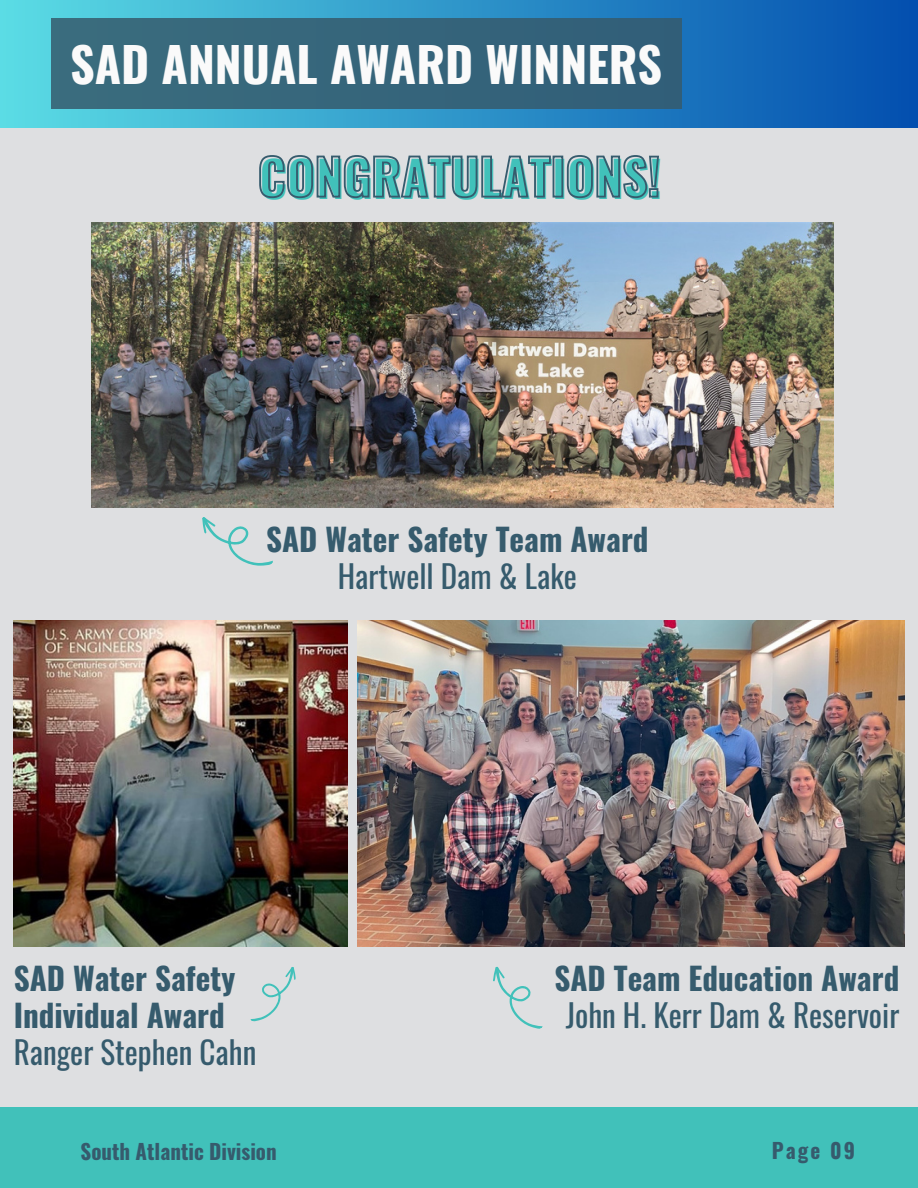
<style>
.page{position:relative;width:918px;height:1188px;background:#dedfe1}
.page>*{position:absolute;margin:0;border:0;box-sizing:border-box;transform-origin:0 0}
.t1{font:700 49.5px "Oswald";color:#41c1ba}
.t2{font:700 48px "Oswald";color:#fafafa}
.t3{font:700 31.2px/37.2px "Oswald";color:#365b6d}
.t4{font:31.2px "Oswald";color:#365b6d}
.t5{font:700 21px "Oswald";color:#365b6d}
</style>
<div class="page">
<div style="left:0;top:1107px;width:918px;height:81px;background:#41c1ba"></div>
<div style="left:0;top:0;width:918px;height:127px;background:linear-gradient(to right,#5ad7df,#034fae)"></div>
<img style="left:14px;top:620px;width:334px;height:327px">
<img style="left:92px;top:223px;width:741px;height:284px">
<img style="left:357px;top:620px;width:548px;height:326px">
<div style="left:51px;top:18px;width:630px;height:90px;background:#36657b"></div>
<svg style="left:259px;top:155px;width:400px;height:44px"></svg>
<svg style="left:196px;top:500px;width:78px;height:66px"></svg>
<svg style="left:493px;top:966px;width:50px;height:63px"></svg>
<svg style="left:250px;top:967px;width:46px;height:55px"></svg>
<h2 class="t2" style="left:70px;top:27px;width:594px">SAD ANNUAL AWARD WINNERS</h2>
<h1 class="t1" style="left:260px;top:140px;width:404px">CONGRATULATIONS!</h1>
<p class="t3" style="left:266px;top:519px;width:384px">SAD Water Safety Team Award</p>
<p class="t4" style="left:338px;top:552px;width:241px">Hartwell Dam &amp; Lake</p>
<p class="t3" style="left:14px;top:958px;width:223px">SAD Water Safety<br>Individual Award</p>
<p class="t4" style="left:14px;top:1028px;width:244px">Ranger Stephen Cahn</p>
<p class="t3" style="left:554px;top:958px;width:346px">SAD Team Education Award</p>
<p class="t4" style="left:566px;top:991px;width:335px">John H. Kerr Dam &amp; Reservoir</p>
<p class="t5" style="left:81px;top:1134px;width:198px">South Atlantic Division</p>
<p class="t5" style="left:772px;top:1134px;width:85px">Page 09</p>
</div>
